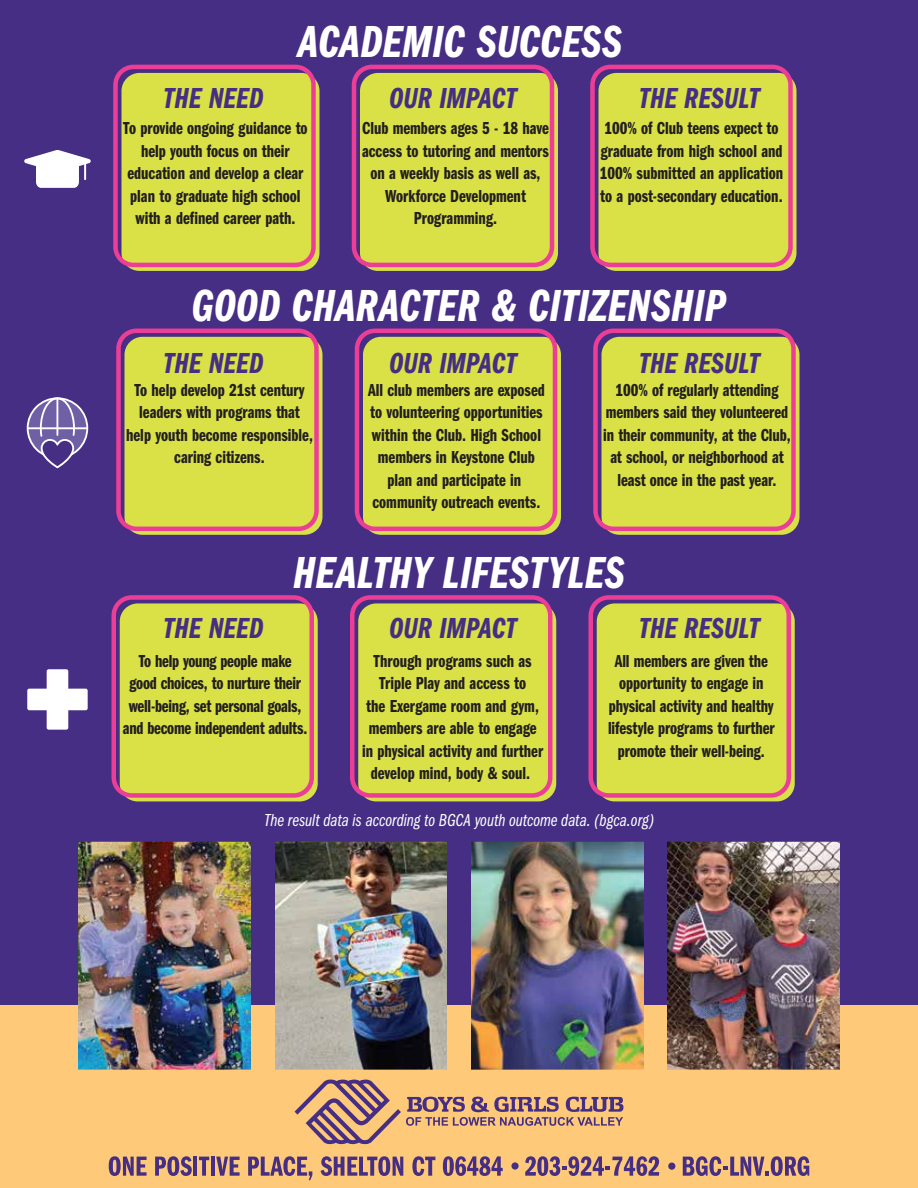
<style>
.page{position:relative;width:918px;height:1188px;background:#452e84}
.page>*{position:absolute;margin:0;border:0;box-sizing:border-box;transform-origin:0 0}
.t1{font:46.5px "Franklin Gothic URW Com Dem Ita";color:#fff}
.t2{font:30px "Franklin Gothic URW Com Dem Ita";color:#452e84}
.t3{font:18px/22.5px "Franklin Gothic URW Com Dem";color:#231f20;text-align:center}
.t4{font:18px "Franklin Gothic URW Com Boo Ita";color:#fff}
</style>
<div class="page">
<div style="left:0;top:1005px;width:918px;height:183px;background:#fec979"></div>
<svg style="left:109px;top:1156px;width:38px;height:20px"></svg>
<svg style="left:155px;top:1156px;width:37px;height:20px"></svg>
<hr style="left:194px;top:1157px;width:3px;height:19px;background:#452e84">
<svg style="left:199px;top:1157px;width:10px;height:19px"></svg>
<hr style="left:211px;top:1157px;width:4px;height:19px;background:#452e84">
<svg style="left:216px;top:1157px;width:24px;height:19px"></svg>
<svg style="left:248px;top:1156px;width:64px;height:24px"></svg>
<svg style="left:321px;top:1156px;width:82px;height:20px"></svg>
<svg style="left:412px;top:1156px;width:23px;height:20px"></svg>
<svg style="left:443px;top:1156px;width:60px;height:20px"></svg>
<svg style="left:511px;top:1162px;width:8px;height:8px"></svg>
<svg style="left:525px;top:1156px;width:134px;height:20px"></svg>
<svg style="left:668px;top:1163px;width:7px;height:7px"></svg>
<svg style="left:683px;top:1156px;width:126px;height:20px"></svg>
<div style="left:122px;top:73px;width:198px;height:198px;background:#d9e147;border-radius:18px"></div>
<div style="left:360px;top:73px;width:198px;height:198px;background:#d9e147;border-radius:18px"></div>
<div style="left:598px;top:73px;width:198px;height:198px;background:#d9e147;border-radius:18px"></div>
<div style="left:113px;top:65px;width:203px;height:202px;border:4px solid #ec3e96;border-radius:18px"></div>
<div style="left:352px;top:65px;width:202px;height:202px;border:4px solid #ec3e96;border-radius:18px"></div>
<div style="left:590px;top:65px;width:203px;height:202px;border:4px solid #ec3e96;border-radius:18px"></div>
<div style="left:124px;top:337px;width:198px;height:198px;background:#d9e147;border-radius:18px"></div>
<div style="left:363px;top:337px;width:198px;height:198px;background:#d9e147;border-radius:18px"></div>
<div style="left:602px;top:337px;width:198px;height:198px;background:#d9e147;border-radius:18px"></div>
<div style="left:116px;top:329px;width:203px;height:202px;border:4px solid #ec3e96;border-radius:18px"></div>
<div style="left:355px;top:329px;width:202px;height:202px;border:4px solid #ec3e96;border-radius:18px"></div>
<div style="left:593px;top:329px;width:203px;height:202px;border:4px solid #ec3e96;border-radius:18px"></div>
<div style="left:120px;top:603px;width:198px;height:198px;background:#d9e147;border-radius:18px"></div>
<div style="left:358px;top:603px;width:198px;height:198px;background:#d9e147;border-radius:18px"></div>
<div style="left:597px;top:603px;width:198px;height:198px;background:#d9e147;border-radius:18px"></div>
<div style="left:111px;top:595px;width:203px;height:203px;border:4px solid #ec3e96;border-radius:18px"></div>
<div style="left:350px;top:595px;width:202px;height:203px;border:4px solid #ec3e96;border-radius:18px"></div>
<div style="left:588px;top:595px;width:203px;height:203px;border:4px solid #ec3e96;border-radius:18px"></div>
<img style="left:79px;top:842px;width:172px;height:228px">
<img style="left:471px;top:842px;width:172px;height:228px">
<img style="left:667px;top:842px;width:172px;height:228px">
<img style="left:275px;top:842px;width:172px;height:228px">
<svg style="left:295px;top:1080px;width:328px;height:64px"></svg>
<svg style="left:24px;top:150px;width:67px;height:38px"></svg>
<svg style="left:27px;top:397px;width:61px;height:71px"></svg>
<hr style="left:27px;top:427px;width:60px;height:2px;background:#fff">
<hr style="left:56px;top:397px;width:2px;height:39px;background:#fff">
<div style="left:47px;top:669px;width:21px;height:61px;background:#fff;border-radius:2px"></div>
<div style="left:27px;top:689px;width:61px;height:21px;background:#fff;border-radius:2px"></div>
<h1 class="t1" style="left:297px;top:16px;width:326px">ACADEMIC SUCCESS</h1>
<h2 class="t2" style="left:163px;top:82px;width:102px">THE NEED</h2>
<h2 class="t2" style="left:389px;top:82px;width:129px">OUR IMPACT</h2>
<h2 class="t2" style="left:639px;top:82px;width:123px">THE RESULT</h2>
<p class="t3" style="left:123px;top:116px;width:186px">To provide ongoing guidance to help youth focus on their education and develop a clear plan to graduate high school with a defined career path.</p>
<p class="t3" style="left:362px;top:116px;width:188px">Club members ages 5 - 18 have access to tutoring and mentors on a weekly basis as well as,<br>Workforce Development<br>Programming.</p>
<p class="t3" style="left:600px;top:116px;width:185px;text-align:left">100% of Club teens expect to graduate from high school and<br>100% submitted an application to a post-secondary education.</p>
<h1 class="t1" style="left:192px;top:280px;width:535px">GOOD CHARACTER &amp; CITIZENSHIP</h1>
<h2 class="t2" style="left:163px;top:346px;width:102px">THE NEED</h2>
<h2 class="t2" style="left:389px;top:346px;width:129px">OUR IMPACT</h2>
<h2 class="t2" style="left:639px;top:346px;width:123px">THE RESULT</h2>
<p class="t3" style="left:126px;top:378px;width:188px">To help develop 21st century leaders with programs that help youth become responsible, caring citizens.</p>
<p class="t3" style="left:368px;top:378px;width:178px">All club members are exposed to volunteering opportunities within the Club. High School members in Keystone Club plan and participate in community outreach events.</p>
<p class="t3" style="left:603px;top:378px;width:189px">100% of regularly attending members said they volunteered in their community, at the Club, at school, or neighborhood at least once in the past year.</p>
<h1 class="t1" style="left:293px;top:547px;width:333px">HEALTHY LIFESTYLES</h1>
<h2 class="t2" style="left:163px;top:612px;width:102px">THE NEED</h2>
<h2 class="t2" style="left:389px;top:612px;width:129px">OUR IMPACT</h2>
<h2 class="t2" style="left:639px;top:612px;width:123px">THE RESULT</h2>
<p class="t3" style="left:123px;top:649px;width:186px">To help young people make good choices, to nurture their well-being, set personal goals, and become independent adults.</p>
<p class="t3" style="left:362px;top:649px;width:183px">Through programs such as<br>Triple Play and access to<br>the Exergame room and gym, members are able to engage in physical activity and further develop mind, body &amp; soul.</p>
<p class="t3" style="left:608px;top:649px;width:168px">All members are given the opportunity to engage in physical activity and healthy lifestyle programs to further promote their well-being.</p>
<p class="t4" style="left:264px;top:810px;width:391px">The result data is according to BGCA youth outcome data. (bgca.org)</p>
</div>
